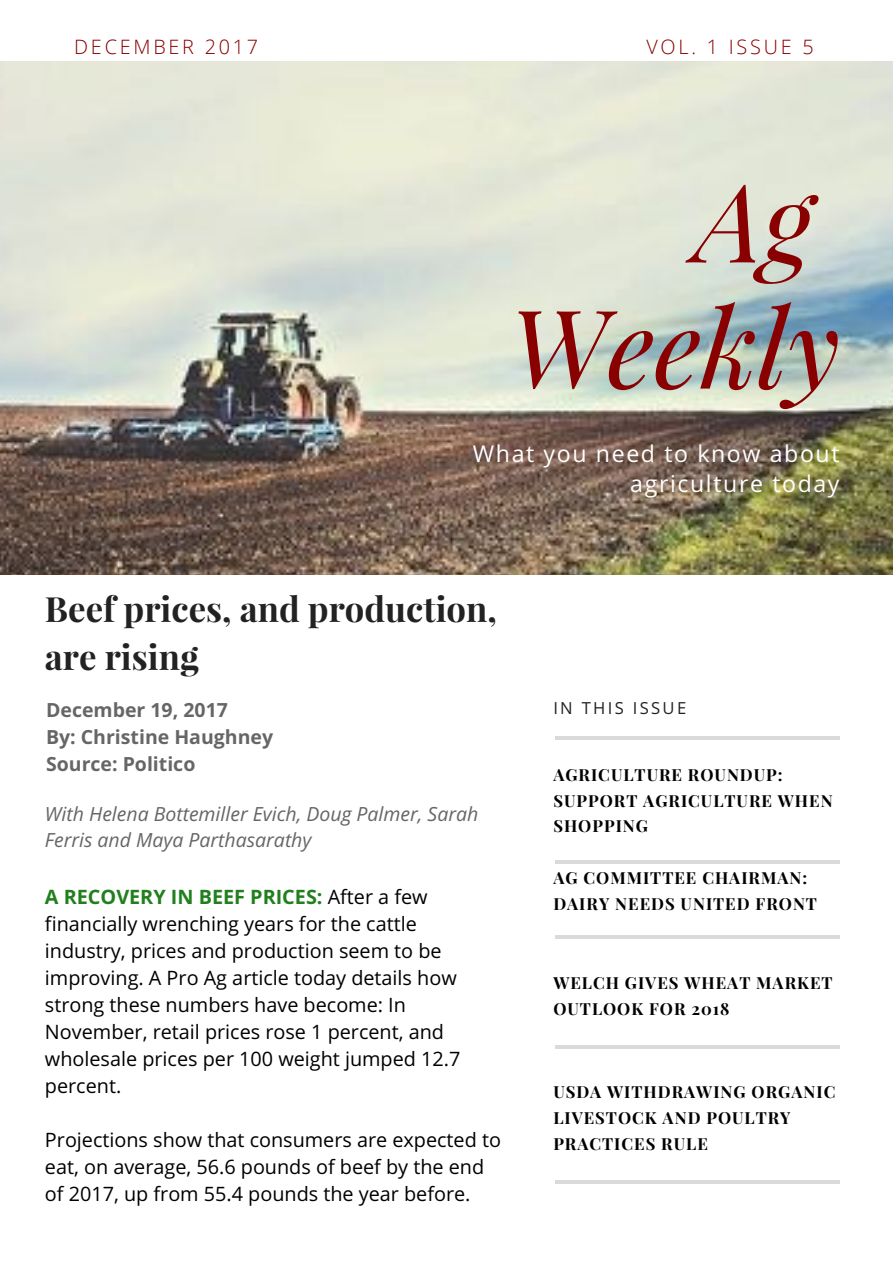
<style>
.page{position:relative;width:893px;height:1263px;background:#fff}
.page>*{position:absolute;margin:0;border:0;box-sizing:border-box;transform-origin:0 0}
.t1{font:italic 109.05px/125.9px "Playfair Display";color:#890001;text-align:right}
.t2{font:700 34.65px/48.3px "Playfair Display";color:#222}
.t3{font:23.1px/30.3px "Open Sans";letter-spacing:.07em;color:#fff;text-align:right}
.t4{font:19.8px/27px "Open Sans";color:#000}
.t5{font:300 19.8px "Open Sans";letter-spacing:.14em;color:#890001}
.t6{font:italic 19.5px/25.8px "Open Sans";color:#666}
.t7{font:700 19.5px/27px "Open Sans";color:#666}
.t8{font:700 16.65px/25.8px "Playfair Display";letter-spacing:.06em;color:#000}
.t9{font:16.65px "Open Sans";letter-spacing:.14em;color:#222}
.s1{font-weight:700;color:#217f1d}
</style>
<div class="page">
<img style="left:0;top:62px;width:892px;height:512px">
<hr style="left:555px;top:860px;width:284px;height:3px;background:#000">
<hr style="left:555px;top:935px;width:284px;height:4px;background:#dadada">
<hr style="left:555px;top:1045px;width:284px;height:4px;background:#dadada">
<hr style="left:555px;top:1180px;width:284px;height:4px;background:#dadada">
<hr style="left:555px;top:736px;width:284px;height:4px;background:#dadada">
<p class="t5" style="left:74px;top:33px;width:185px">DECEMBER 2017</p>
<p class="t5" style="left:646px;top:33px;width:169px">VOL. 1 ISSUE 5</p>
<h1 class="t1" style="left:509px;top:154px;width:332px">Ag<br>Weekly</h1>
<p class="t3" style="left:473px;top:438px;width:368px">What you need to know about agriculture today</p>
<h2 class="t2" style="left:45px;top:583px;width:453px">Beef prices, and production, are rising</h2>
<p class="t7" style="left:46px;top:696px;width:228px">December 19, 2017<br>By: Christine Haughney<br>Source: Politico</p>
<p class="t6" style="left:45px;top:801px;width:435px">With Helena Bottemiller Evich, Doug Palmer, Sarah<br>Ferris and Maya Parthasarathy</p>
<p class="t4" style="left:45px;top:883px;width:417px"><span class="s1">A RECOVERY IN BEEF PRICES:</span> After a few financially wrenching years for the cattle industry, prices and production seem to be improving. A Pro Ag article today details how strong these numbers have become: In November, retail prices rose 1 percent, and wholesale prices per 100 weight jumped 12.7 percent.</p>
<p class="t4" style="left:45px;top:1125px;width:457px">Projections show that consumers are expected to eat, on average, 56.6 pounds of beef by the end of 2017, up from 55.4 pounds the year before.</p>
<p class="t9" style="left:553px;top:696px;width:134px">IN THIS ISSUE</p>
<p class="t8" style="left:553px;top:761px;width:281px">AGRICULTURE ROUNDUP:<br>SUPPORT AGRICULTURE WHEN<br>SHOPPING</p>
<p class="t8" style="left:553px;top:864px;width:265px">AG COMMITTEE CHAIRMAN:<br>DAIRY NEEDS UNITED FRONT</p>
<p class="t8" style="left:553px;top:969px;width:281px">WELCH GIVES WHEAT MARKET<br>OUTLOOK FOR 2018</p>
<p class="t8" style="left:553px;top:1078px;width:283px">USDA WITHDRAWING ORGANIC<br>LIVESTOCK AND POULTRY<br>PRACTICES RULE</p>
</div>
